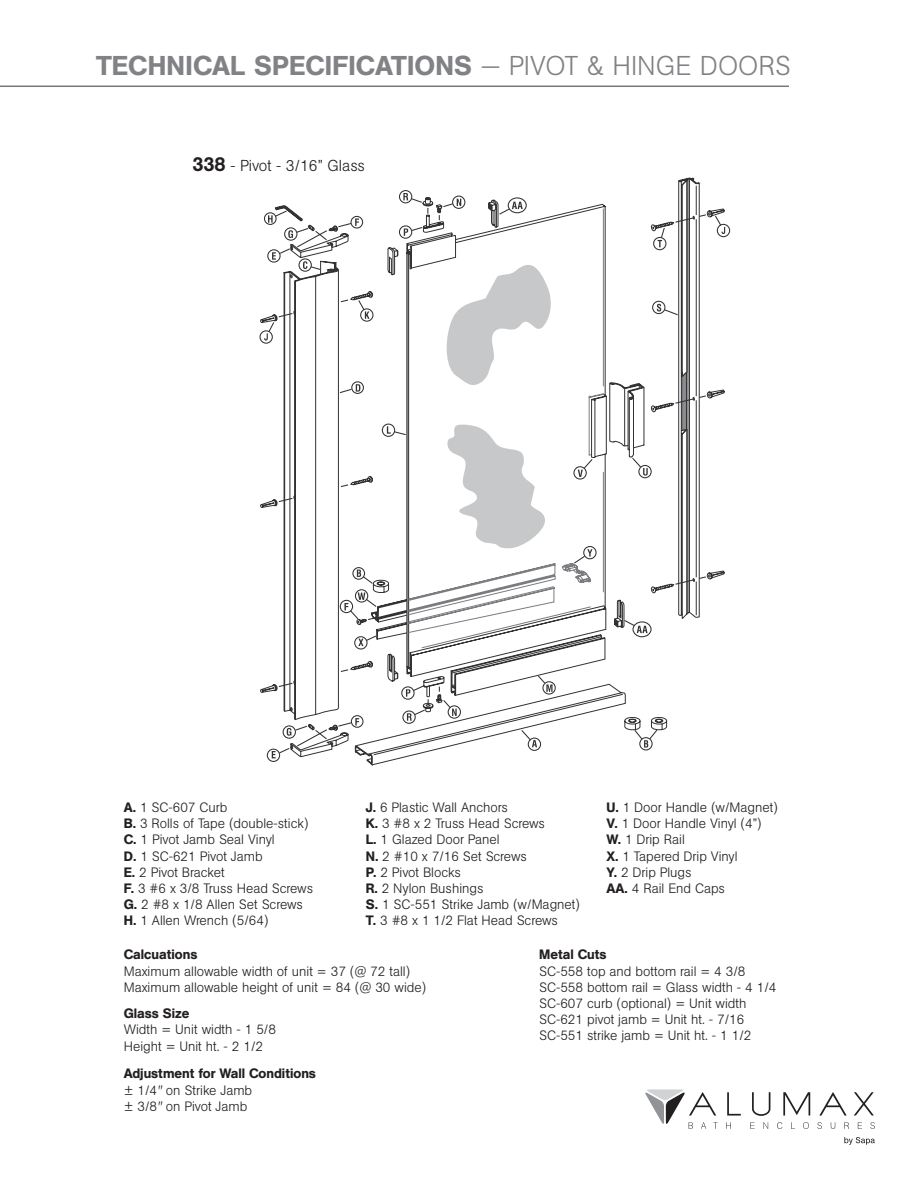
<style>
.page{position:relative;width:918px;height:1188px;background:#fff}
.page>*{position:absolute;margin:0;border:0;box-sizing:border-box;transform-origin:0 0}
.t1{font:500 27px "AG Book BQ";letter-spacing:.005em;color:#808285}
.t2{font:300 15.75px "AG Book BQ";color:#231f20}
.t3{font:300 13.5px "AG Book BQ";color:#231f20}
.t4{font:500 13.5px "AG Book BQ";color:#231f20}
.s1{font-weight:300}
.s2{font-weight:500;font-size:19.8px}
.s3{font-weight:500}
.s4{font-style:italic}
</style>
<div class="page">
<svg style="left:283px;top:282px;width:343px;height:484px"></svg>
<svg style="left:355px;top:193px;width:200px;height:532px"></svg>
<svg style="left:260px;top:291px;width:96px;height:402px"></svg>
<svg style="left:278px;top:299px;width:71px;height:389px"></svg>
<svg style="left:268px;top:205px;width:81px;height:77px"></svg>
<svg style="left:356px;top:197px;width:296px;height:515px"></svg>
<svg style="left:610px;top:178px;width:115px;height:441px"></svg>
<hr style="left:0;top:86px;width:789px;height:1px;background:#76787b">
<svg style="left:844px;top:1137px;width:31px;height:8px"></svg>
<svg style="left:726px;top:1122px;width:5px;height:7px"></svg>
<svg style="left:858px;top:1122px;width:4px;height:7px"></svg>
<svg style="left:750px;top:1122px;width:5px;height:7px"></svg>
<svg style="left:844px;top:1122px;width:5px;height:7px"></svg>
<svg style="left:870px;top:1122px;width:5px;height:7px"></svg>
<svg style="left:777px;top:1122px;width:5px;height:7px"></svg>
<svg style="left:817px;top:1122px;width:5px;height:7px"></svg>
<svg style="left:763px;top:1122px;width:5px;height:7px"></svg>
<svg style="left:831px;top:1122px;width:4px;height:7px"></svg>
<svg style="left:803px;top:1122px;width:6px;height:7px"></svg>
<svg style="left:819px;top:1092px;width:28px;height:24px"></svg>
<svg style="left:783px;top:1092px;width:27px;height:24px"></svg>
<svg style="left:727px;top:1092px;width:14px;height:24px"></svg>
<svg style="left:752px;top:1092px;width:18px;height:24px"></svg>
<svg style="left:645px;top:1089px;width:73px;height:40px"></svg>
<svg style="left:854px;top:1092px;width:20px;height:24px"></svg>
<p class="t1" style="left:96px;top:50px;width:697px">TECHNICAL SPECIFICATIONS <span class="s1">— PIVOT &amp; HINGE DOORS</span></p>
<p class="t2" style="left:192px;top:156px;width:174px"><span class="s2">338</span> - Pivot - 3/16” Glass</p>
<p class="t3" style="left:124px;top:799px;width:105px"><span class="s3">A.</span> 1 SC-607 Curb</p>
<p class="t3" style="left:124px;top:816px;width:186px"><span class="s3">B.</span> 3 Rolls of Tape (double-stick)</p>
<p class="t3" style="left:124px;top:832px;width:152px"><span class="s3">C.</span> 1 Pivot Jamb Seal Vinyl</p>
<p class="t3" style="left:124px;top:848px;width:140px"><span class="s3">D.</span> 1 SC-621 Pivot Jamb</p>
<p class="t3" style="left:124px;top:864px;width:102px"><span class="s3">E.</span> 2 Pivot Bracket</p>
<p class="t3" style="left:124px;top:880px;width:191px"><span class="s3">F.</span> 3 #6 x 3/8 Truss Head Screws</p>
<p class="t3" style="left:124px;top:897px;width:181px"><span class="s3">G.</span> 2 #8 x 1/8 Allen Set Screws</p>
<p class="t3" style="left:124px;top:913px;width:146px"><span class="s3">H.</span> 1 Allen Wrench (5/64)</p>
<p class="t3" style="left:366px;top:799px;width:144px"><span class="s3">J.</span> 6 Plastic Wall Anchors</p>
<p class="t3" style="left:366px;top:816px;width:181px"><span class="s3">K.</span> 3 #8 x 2 Truss Head Screws</p>
<p class="t3" style="left:366px;top:832px;width:136px"><span class="s3">L.</span> 1 Glazed Door Panel</p>
<p class="t3" style="left:366px;top:848px;width:163px"><span class="s3">N.</span> 2 #10 x 7/16 Set Screws</p>
<p class="t3" style="left:366px;top:864px;width:97px"><span class="s3">P.</span> 2 Pivot Blocks</p>
<p class="t3" style="left:366px;top:880px;width:119px"><span class="s3">R.</span> 2 Nylon Bushings</p>
<p class="t3" style="left:366px;top:897px;width:216px"><span class="s3">S.</span> 1 SC-551 Strike Jamb (w/Magnet)</p>
<p class="t3" style="left:366px;top:913px;width:194px"><span class="s3">T.</span> 3 #8 x 1 1/2 Flat Head Screws</p>
<p class="t3" style="left:606px;top:799px;width:173px"><span class="s3">U.</span> 1 Door Handle (w/Magnet)</p>
<p class="t3" style="left:606px;top:816px;width:157px"><span class="s3">V.</span> 1 Door Handle Vinyl (4”)</p>
<p class="t3" style="left:606px;top:832px;width:80px"><span class="s3">W.</span> 1 Drip Rail</p>
<p class="t3" style="left:606px;top:848px;width:133px"><span class="s3">X.</span> 1 Tapered Drip Vinyl</p>
<p class="t3" style="left:606px;top:864px;width:87px"><span class="s3">Y.</span> 2 Drip Plugs</p>
<p class="t3" style="left:606px;top:880px;width:120px"><span class="s3">AA.</span> 4 Rail End Caps</p>
<p class="t4" style="left:124px;top:946px;width:75px">Calcuations</p>
<p class="t3" style="left:124px;top:963px;width:288px">Maximum allowable width of unit = 37 (@ 72 tall)</p>
<p class="t3" style="left:124px;top:979px;width:304px">Maximum allowable height of unit = 84 (@ 30 wide)</p>
<p class="t4" style="left:124px;top:1005px;width:67px">Glass Size</p>
<p class="t3" style="left:124px;top:1022px;width:154px">Width = Unit width - 1 5/8</p>
<p class="t3" style="left:124px;top:1038px;width:141px">Height = Unit ht. - 2 1/2</p>
<p class="t4" style="left:124px;top:1065px;width:194px">Adjustment for Wall Conditions</p>
<p class="t3" style="left:124px;top:1082px;width:130px">± 1/4<span class="s4">"</span> on Strike Jamb</p>
<p class="t3" style="left:124px;top:1098px;width:125px">± 3/8<span class="s4">"</span> on Pivot Jamb</p>
<p class="t4" style="left:539px;top:946px;width:69px">Metal Cuts</p>
<p class="t3" style="left:539px;top:963px;width:208px">SC-558 top and bottom rail = 4 3/8</p>
<p class="t3" style="left:539px;top:979px;width:239px">SC-558 bottom rail = Glass width - 4 1/4</p>
<p class="t3" style="left:539px;top:995px;width:209px">SC-607 curb (optional) = Unit width</p>
<p class="t3" style="left:539px;top:1012px;width:207px">SC-621 pivot jamb = Unit ht. - 7/16</p>
<p class="t3" style="left:539px;top:1028px;width:214px">SC-551 strike jamb = Unit ht. - 1 1/2</p>
</div>
